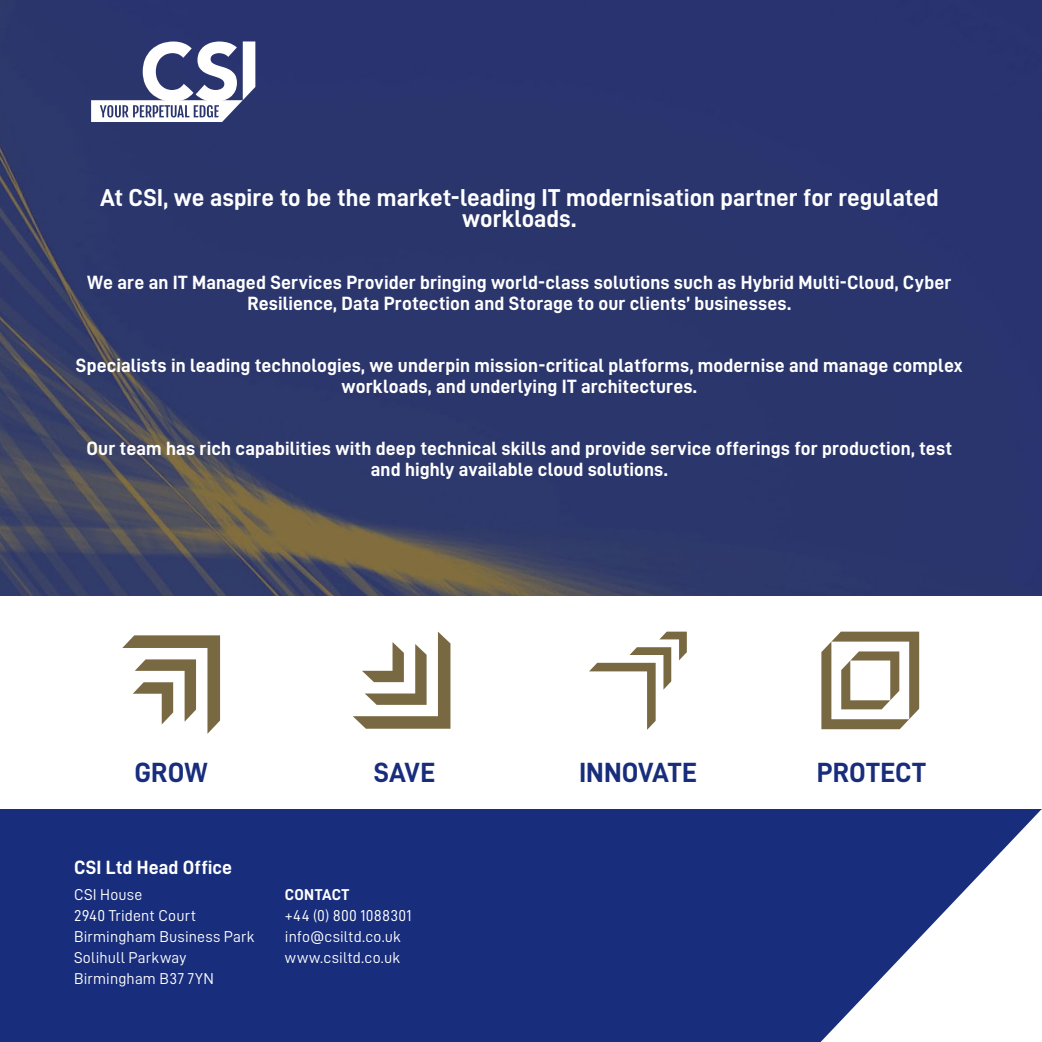
<style>
.page{position:relative;width:1042px;height:1042px;background:#fff}
.page>*{position:absolute;margin:0;border:0;box-sizing:border-box;transform-origin:0 0}
.Subhead___white{font:27.82px "D DIN Bold";color:#182d7c}
.Body_copy___blue{font:24.5px/21px "D DIN Bold";color:#fff;text-align:center}
.Body_copy___blue-2{font:19.25px/21px "D DIN Bold";letter-spacing:.005em;color:#fff;text-align:center}
.intro_text{font:19.25px "D DIN Bold";letter-spacing:.005em;color:#fff}
.Body_copy___white{font:15.75px/21px "D DIN";letter-spacing:.01em;color:#fff}
.s1{font-family:"D DIN Bold"}
</style>
<div class="page">
<div style="left:0;top:809px;width:1042px;height:233px;background:#182d7c"></div>
<svg style="left:122px;top:635px;width:98px;height:99px"></svg>
<svg style="left:353px;top:631px;width:97px;height:98px"></svg>
<svg style="left:589px;top:631px;width:98px;height:99px"></svg>
<svg style="left:821px;top:631px;width:98px;height:98px"></svg>
<svg style="left:820px;top:809px;width:222px;height:233px"></svg>
<img style="left:0;top:0;width:1042px;height:595px">
<svg style="left:91px;top:41px;width:164px;height:81px"></svg>
<p class="Body_copy___blue" style="left:100px;top:187px;width:840px">At CSI, we aspire to be the market-leading IT modernisation partner for regulated workloads.</p>
<p class="Body_copy___blue-2" style="left:87px;top:272px;width:865px">We are an IT Managed Services Provider bringing world-class solutions such as Hybrid Multi-Cloud, Cyber<br>Resilience, Data Protection and Storage to our clients’ businesses.</p>
<p class="Body_copy___blue-2" style="left:76px;top:354px;width:888px">Specialists in leading technologies, we underpin mission-critical platforms, modernise and manage complex workloads, and underlying IT architectures.</p>
<p class="Body_copy___blue-2" style="left:86px;top:437px;width:867px">Our team has rich capabilities with deep technical skills and provide service offerings for production, test and highly available cloud solutions.</p>
<p class="Subhead___white" style="left:135px;top:757px;width:75px">GROW</p>
<p class="Subhead___white" style="left:374px;top:757px;width:63px">SAVE</p>
<p class="Subhead___white" style="left:579px;top:757px;width:119px">INNOVATE</p>
<p class="Subhead___white" style="left:816px;top:757px;width:111px">PROTECT</p>
<p class="intro_text" style="left:74px;top:856px;width:160px">CSI Ltd Head Office</p>
<p class="Body_copy___white" style="left:74px;top:883px;width:182px">CSI House<br>2940 Trident Court<br>Birmingham Business Park<br>Solihull Parkway<br>Birmingham B37 7YN</p>
<p class="Body_copy___white" style="left:285px;top:884px;width:128px"><span class="s1">CONTACT<br></span>+44 (0) 800 1088301 info@csiltd.co.uk www.csiltd.co.uk</p>
</div>
